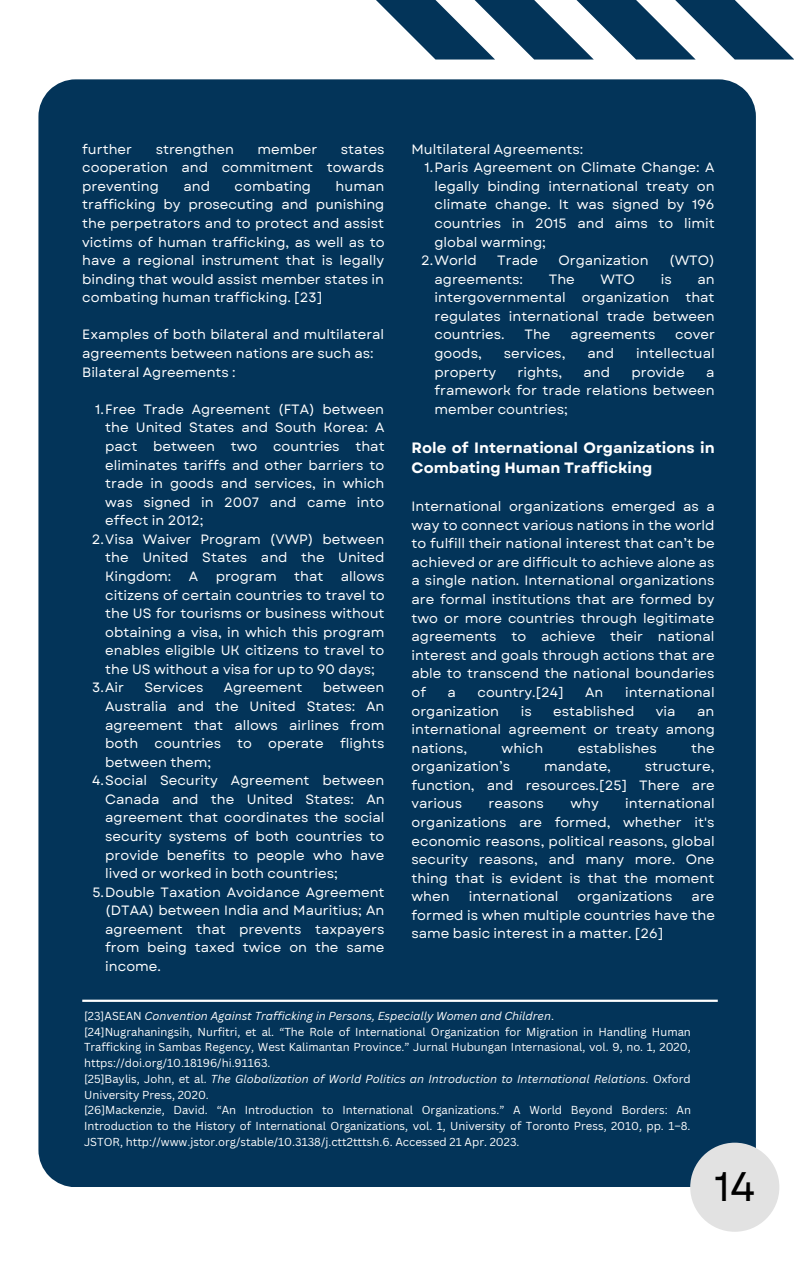
<style>
.page{position:relative;width:794px;height:1266px;background:#fff}
.page>*{position:absolute;margin:0;border:0;box-sizing:border-box;transform-origin:0 0}
.t1{font:41.25px "Garet";color:#000}
.t2{font:700 15px/20.9px "Garet";color:#fff}
.t3{font:13.5px/18.6px "Garet";color:#fff;text-align:justify}
.t4{font:11.25px/15.8px "Canva Sans";color:#fff;text-align:justify}
.t5{font:italic 11.25px/15.8px "Canva Sans";color:#fff}
.s1{font-style:normal}
</style>
<div class="page">
<svg style="left:695px;top:0;width:98px;height:60px;fill:#033459"></svg>
<svg style="left:495px;top:0;width:81px;height:60px;fill:#033459"></svg>
<svg style="left:576px;top:0;width:119px;height:60px;fill:#033459"></svg>
<svg style="left:376px;top:0;width:119px;height:60px;fill:#033459"></svg>
<div style="left:38px;top:79px;width:717px;height:1108px;background:#033459"></div>
<div style="left:689px;top:1142px;width:90px;height:89px;background:#e2e2e2;border-radius:50%"></div>
<hr style="left:82px;top:999px;width:635px;height:3px;background:#fff">
<p class="t3" style="left:82px;top:140px;width:51px">further</p>
<p class="t3" style="left:156px;top:140px;width:80px">strengthen</p>
<p class="t3" style="left:257px;top:140px;width:61px">member</p>
<p class="t3" style="left:82px;top:140px;width:304px;text-indent:258px">states cooperation and commitment towards preventing</p>
<p class="t3" style="left:82px;top:177px;width:304px;text-indent:253px">human trafficking by prosecuting and punishing the perpetrators and to protect and assist victims of human trafficking, as well as to have a regional instrument that is legally binding that would assist member states in combating human trafficking. [23]</p>
<p class="t3" style="left:82px;top:325px;width:303px">Examples of both bilateral and multilateral agreements between nations are such as:</p>
<p class="t3" style="left:82px;top:363px;width:155px">Bilateral Agreements :</p>
<p class="t3" style="left:183px;top:177px;width:28px">and</p>
<p class="t3" style="left:234px;top:177px;width:78px">combating</p>
<p class="t3" style="left:105px;top:400px;width:281px;text-indent:-10px">1.Free Trade Agreement (FTA) between the United States and South Korea: A pact between two countries that eliminates tariffs and other barriers to trade in goods and services, in which was signed in 2007 and came into effect in 2012;</p>
<p class="t3" style="left:105px;top:530px;width:280px;text-indent:-13px">2.Visa Waiver Program (VWP) between the United States and the United Kingdom:</p>
<p class="t3" style="left:105px;top:567px;width:281px;text-indent:235px">allows citizens of certain countries to travel to the US for tourisms or business without obtaining a visa, in which this program enables eligible UK citizens to travel to the US without a visa for up to 90 days;</p>
<p class="t3" style="left:92px;top:678px;width:33px">3.Air</p>
<p class="t3" style="left:144px;top:678px;width:61px">Services</p>
<p class="t3" style="left:223px;top:678px;width:80px">Agreement</p>
<p class="t3" style="left:189px;top:567px;width:11px">A</p>
<p class="t3" style="left:215px;top:567px;width:63px">program</p>
<p class="t3" style="left:294px;top:567px;width:31px">that</p>
<p class="t3" style="left:105px;top:678px;width:280px;text-indent:217px">between Australia and the United States: An agreement that allows airlines from both countries to operate flights between them;</p>
<p class="t3" style="left:105px;top:771px;width:281px;text-indent:-13px">4.Social Security Agreement between Canada and the United States: An agreement that coordinates the social security systems of both countries to provide benefits to people who have lived or worked in both countries;</p>
<p class="t3" style="left:105px;top:883px;width:280px;text-indent:-13px">5.Double Taxation Avoidance Agreement (DTAA) between India and Mauritius; An agreement that prevents taxpayers from being taxed twice on the same income.</p>
<p class="t3" style="left:411px;top:140px;width:173px">Multilateral Agreements:</p>
<p class="t3" style="left:434px;top:158px;width:282px;text-indent:-10px">1.Paris Agreement on Climate Change: A legally binding international treaty on climate change. It was signed by 196 countries in 2015 and aims to limit global warming;</p>
<p class="t3" style="left:421px;top:251px;width:57px">2.World</p>
<p class="t3" style="left:497px;top:251px;width:42px">Trade</p>
<p class="t3" style="left:558px;top:251px;width:92px">Organization</p>
<p class="t3" style="left:668px;top:251px;width:47px">(WTO)</p>
<p class="t3" style="left:434px;top:270px;width:90px">agreements:</p>
<p class="t3" style="left:548px;top:270px;width:27px">The</p>
<p class="t3" style="left:600px;top:270px;width:36px">WTO</p>
<p class="t3" style="left:660px;top:270px;width:13px">is</p>
<p class="t3" style="left:434px;top:270px;width:281px;text-indent:263px">an intergovernmental organization that regulates international trade between countries.</p>
<p class="t3" style="left:524px;top:325px;width:27px">The</p>
<p class="t3" style="left:570px;top:325px;width:86px">agreements</p>
<p class="t3" style="left:675px;top:325px;width:41px">cover</p>
<p class="t3" style="left:434px;top:344px;width:49px">goods,</p>
<p class="t3" style="left:503px;top:344px;width:63px">services,</p>
<p class="t3" style="left:587px;top:344px;width:28px">and</p>
<p class="t3" style="left:636px;top:344px;width:80px">intellectual</p>
<p class="t3" style="left:434px;top:363px;width:63px">property</p>
<p class="t3" style="left:517px;top:363px;width:46px">rights,</p>
<p class="t3" style="left:583px;top:363px;width:28px">and</p>
<p class="t3" style="left:631px;top:363px;width:55px">provide</p>
<p class="t3" style="left:434px;top:363px;width:281px;text-indent:271px">a framework for trade relations between member countries;</p>
<p class="t2" style="left:411px;top:437px;width:304px">Role of International Organizations in<br>Combating Human Trafficking</p>
<p class="t3" style="left:411px;top:497px;width:304px">International organizations emerged as a way to connect various nations in the world to fulfill their national interest that can’t be achieved or are difficult to achieve alone as a single nation. International organizations are formal institutions that are formed by two or more countries through legitimate agreements to achieve their national interest and goals through actions that are able to transcend the national boundaries of</p>
<p class="t3" style="left:447px;top:683px;width:10px">a</p>
<p class="t3" style="left:477px;top:683px;width:88px">country.[24]</p>
<p class="t3" style="left:585px;top:683px;width:20px">An</p>
<p class="t3" style="left:624px;top:683px;width:91px">international</p>
<p class="t3" style="left:411px;top:701px;width:89px">organization</p>
<p class="t3" style="left:520px;top:701px;width:13px">is</p>
<p class="t3" style="left:553px;top:701px;width:83px">established</p>
<p class="t3" style="left:655px;top:701px;width:21px">via</p>
<p class="t3" style="left:411px;top:701px;width:304px;text-indent:285px">an international agreement or treaty among nations,</p>
<p class="t3" style="left:501px;top:738px;width:43px">which</p>
<p class="t3" style="left:577px;top:738px;width:81px">establishes</p>
<p class="t3" style="left:690px;top:738px;width:25px">the</p>
<p class="t3" style="left:411px;top:757px;width:100px">organization’s</p>
<p class="t3" style="left:543px;top:757px;width:68px">mandate,</p>
<p class="t3" style="left:411px;top:757px;width:304px;text-indent:233px">structure, function, and resources.[25] There are various</p>
<p class="t3" style="left:411px;top:794px;width:304px;text-indent:213px">international organizations are formed, whether it's economic reasons, political reasons, global security reasons, and many more. One thing that is evident is that the moment when</p>
<p class="t3" style="left:488px;top:794px;width:57px">reasons</p>
<p class="t3" style="left:570px;top:794px;width:30px">why</p>
<p class="t3" style="left:468px;top:887px;width:91px">international</p>
<p class="t3" style="left:577px;top:887px;width:96px">organizations</p>
<p class="t3" style="left:411px;top:887px;width:305px;text-indent:280px">are formed is when multiple countries have the same basic interest in a matter. [26]</p>
<p class="t5" style="left:84px;top:1007px;width:471px"><span class="s1">[23]ASEAN</span> Convention Against Trafficking in Persons, Especially Women and Children<span class="s1">.</span></p>
<p class="t4" style="left:84px;top:1023px;width:608px">[24]Nugrahaningsih, Nurfitri, et al. “The Role of International Organization for Migration in Handling Human Trafficking in Sambas Regency, West Kalimantan Province.” Jurnal Hubungan Internasional, vol. 9, no. 1, 2020, https://doi.org/10.18196/hi.91163.</p>
<p class="t5" style="left:84px;top:1070px;width:608px"><span class="s1">[25]Baylis, John, et al.</span> The Globalization of World Politics an Introduction to International Relations<span class="s1">. Oxford<br>University Press, 2020.</span></p>
<p class="t4" style="left:84px;top:1102px;width:608px">[26]Mackenzie, David. “An Introduction to International Organizations.” A World Beyond Borders: An Introduction to the History of International Organizations, vol. 1, University of Toronto Press, 2010, pp. 1–8.<br>JSTOR, http://www.jstor.org/stable/10.3138/j.ctt2tttsh.6. Accessed 21 Apr. 2023.</p>
<p class="t1" style="left:713px;top:1157px;width:43px">14</p>
</div>
